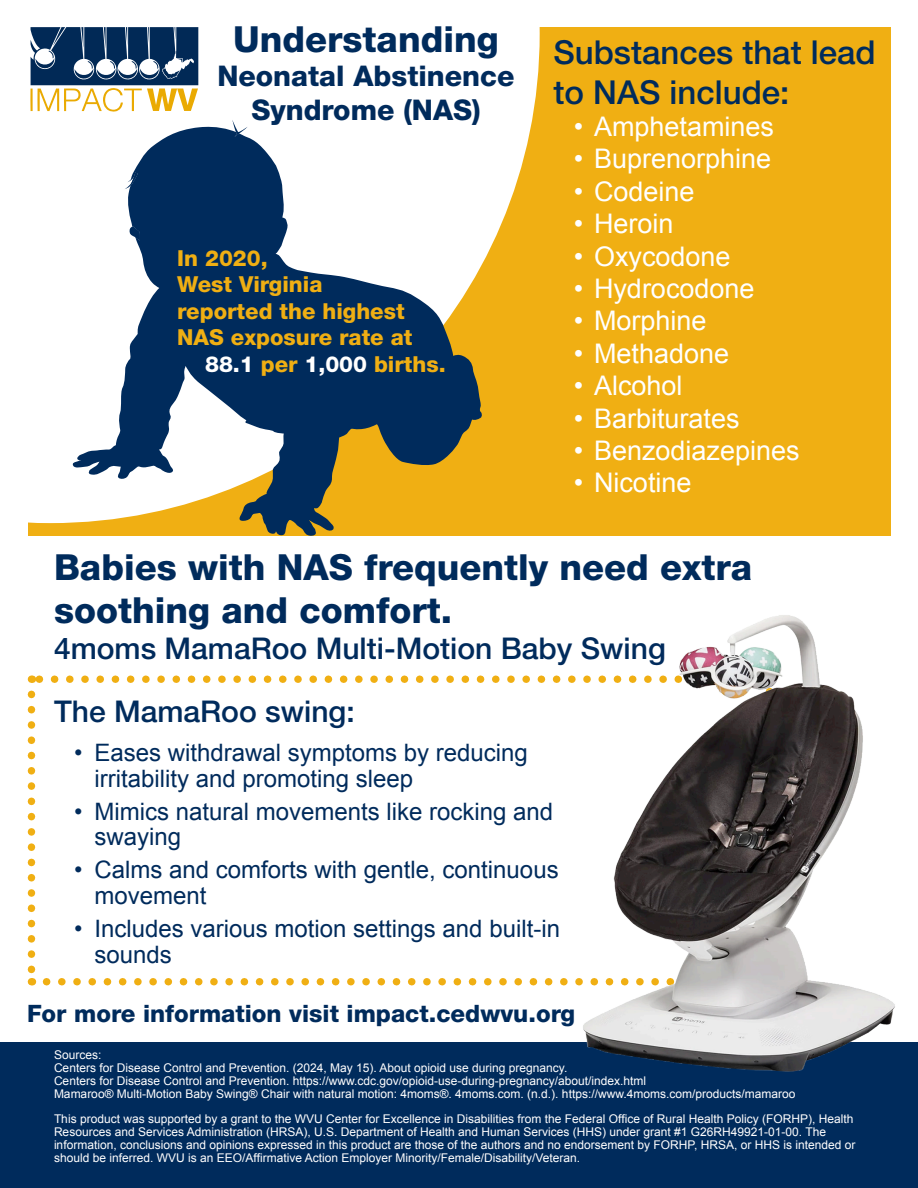
<style>
.page{position:relative;width:918px;height:1188px;background:#fff}
.page>*{position:absolute;margin:0;border:0;box-sizing:border-box;transform-origin:0 0}
.t1{font:800 36px/43.2px "Helvetica Neue LT Std";color:#002b5c}
.t2{font:500 33px/39.6px "Helvetica Neue LT Std";color:#002b5c}
.t3{font:500 30px "Helvetica Neue LT Std";color:#002b5c}
.t4{font:800 28.5px/34.2px "Helvetica Neue LT Std";color:#002b5c;text-align:center}
.t5{font:27px "Arial";color:#fff}
.t6{font:24px/26px "Arial";color:#002b5c}
.t7{font:800 24px "Helvetica Neue LT Std";color:#002b5c}
.t8{font:800 22.05px/26.5px "Helvetica Neue LT Std";color:#f0af13}
.t9{font:12px/12.9px "Arial";color:#fff}
.s1{color:#fff}
</style>
<div class="page">
<div style="left:540px;top:27px;width:351px;height:509px;background:#f0af13"></div>
<svg style="left:28px;top:27px;width:512px;height:496px"></svg>
<svg style="left:73px;top:126px;width:410px;height:410px"></svg>
<div style="left:0;top:1042px;width:918px;height:146px;background:#002b5c"></div>
<svg style="left:47px;top:978px;width:535px;height:8px"></svg>
<svg style="left:39px;top:675px;width:537px;height:8px"></svg>
<svg style="left:28px;top:694px;width:7px;height:292px"></svg>
<svg style="left:30px;top:27px;width:168px;height:85px"></svg>
<svg style="left:129px;top:227px;width:11px;height:13px"></svg>
<svg style="left:124px;top:173px;width:14px;height:17px"></svg>
<svg style="left:232px;top:120px;width:16px;height:17px"></svg>
<img style="left:582px;top:615px;width:313px;height:457px">
<p class="t1" style="left:233px;top:17px;width:267px">Understanding</p>
<p class="t4" style="left:217px;top:59px;width:299px">Neonatal Abstinence<br>Syndrome (NAS)</p>
<p class="t8" style="left:177px;top:245px;width:92px">In 2020,</p>
<p class="t8" style="left:177px;top:271px;width:147px">West Virginia</p>
<p class="t8" style="left:177px;top:298px;width:237px">reported the highest<br>NAS exposure rate at</p>
<p class="t8" style="left:205px;top:351px;width:242px"><span class="s1">88.1</span> per <span class="s1">1,000</span> births.</p>
<p class="t2" style="left:554px;top:32px;width:324px">Substances that lead to NAS include:</p>
<p class="t5" style="left:574px;top:109px;width:202px">• Amphetamines</p>
<p class="t5" style="left:574px;top:141px;width:199px">• Buprenorphine</p>
<p class="t5" style="left:574px;top:174px;width:122px">• Codeine</p>
<p class="t5" style="left:574px;top:206px;width:101px">• Heroin</p>
<p class="t5" style="left:574px;top:238px;width:158px">• Oxycodone</p>
<p class="t5" style="left:574px;top:271px;width:182px">• Hydrocodone</p>
<p class="t5" style="left:574px;top:303px;width:134px">• Morphine</p>
<p class="t5" style="left:574px;top:336px;width:157px">• Methadone</p>
<p class="t5" style="left:574px;top:368px;width:110px">• Alcohol</p>
<p class="t5" style="left:574px;top:400px;width:167px">• Barbiturates</p>
<p class="t5" style="left:574px;top:433px;width:227px">• Benzodiazepines</p>
<p class="t5" style="left:574px;top:465px;width:119px">• Nicotine</p>
<p class="t1" style="left:54px;top:545px;width:700px">Babies with NAS frequently need extra soothing and comfort.</p>
<p class="t3" style="left:54px;top:630px;width:613px">4moms MamaRoo Multi-Motion Baby Swing</p>
<p class="t3" style="left:54px;top:693px;width:302px">The MamaRoo swing:</p>
<p class="t6" style="left:94px;top:740px;width:435px;text-indent:-20px">• Eases withdrawal symptoms by reducing irritability and promoting sleep</p>
<p class="t6" style="left:94px;top:798px;width:460px;text-indent:-20px">• Mimics natural movements like rocking and swaying</p>
<p class="t6" style="left:94px;top:857px;width:466px;text-indent:-20px">• Calms and comforts with gentle, continuous movement</p>
<p class="t6" style="left:94px;top:916px;width:467px;text-indent:-20px">• Includes various motion settings and built-in sounds</p>
<p class="t7" style="left:27px;top:1000px;width:550px">For more information visit impact.cedwvu.org</p>
<p class="t9" style="left:54px;top:1049px;width:743px">Sources:<br>Centers for Disease Control and Prevention. (2024, May 15). About opioid use during pregnancy.<br>Centers for Disease Control and Prevention. https://www.cdc.gov/opioid-use-during-pregnancy/about/index.html<br>Mamaroo® Multi-Motion Baby Swing® Chair with natural motion: 4moms®. 4moms.com. (n.d.). https://www.4moms.com/products/mamaroo</p>
<p class="t9" style="left:54px;top:1112px;width:803px">This product was supported by a grant to the WVU Center for Excellence in Disabilities from the Federal Office of Rural Health Policy (FORHP), Health Resources and Services Administration (HRSA), U.S. Department of Health and Human Services (HHS) under grant #1 G26RH49921-01-00. The information, conclusions and opinions expressed in this product are those of the authors and no endorsement by FORHP, HRSA, or HHS is intended or should be inferred. WVU is an EEO/Affirmative Action Employer Minority/Female/Disability/Veteran.</p>
</div>
